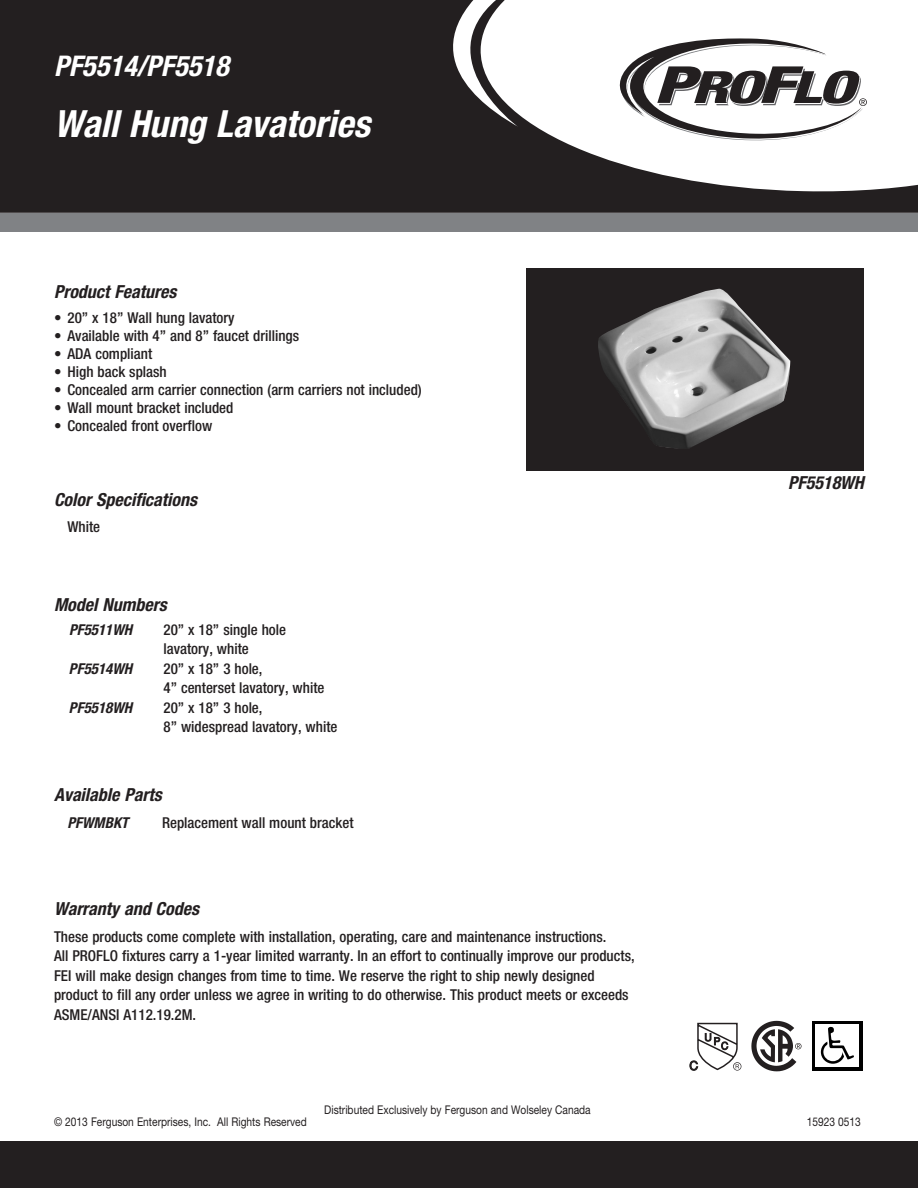
<style>
.page{position:relative;width:918px;height:1188px;background:#fff}
.page>*{position:absolute;margin:0;border:0;box-sizing:border-box;transform-origin:0 0}
.t1{font:italic 700 condensed 37.5px "Helvetica Neue";color:#fff}
.t2{font:italic 700 condensed 28.5px "Helvetica Neue";color:#fff}
.t3{font:italic 700 condensed 18px "Helvetica Neue";color:#231f20}
.PROFLO_COPY_ONE_SIDE{font:500 condensed 15px/19.5px "Helvetica Neue";color:#231f20}
.t4{font:italic 700 condensed 15px "Helvetica Neue";color:#231f20}
.ROC_BACK_BODY{font:12px "Helvetica Neue";color:#231f20;scale:.85 1}
</style>
<div class="page">
<svg style="left:0;top:0;width:918px;height:213px;fill:#231f20"></svg>
<div style="left:0;top:1142px;width:918px;height:46px;background:#231f20"></div>
<svg style="left:603px;top:38px;width:264px;height:103px"></svg>
<div style="left:0;top:213px;width:918px;height:19px;background:#808285"></div>
<div style="left:526px;top:269px;width:338px;height:202px;background:#231f20"></div>
<div style="left:812px;top:1021px;width:50px;height:49px;background:#000"></div>
<div style="left:816px;top:1024px;width:43px;height:43px;background:#fff"></div>
<svg style="left:821px;top:1040px;width:24px;height:24px"></svg>
<svg style="left:823px;top:1043px;width:19px;height:18px"></svg>
<svg style="left:827px;top:1026px;width:27px;height:34px"></svg>
<svg style="left:690px;top:1023px;width:51px;height:48px"></svg>
<svg style="left:751px;top:1021px;width:51px;height:50px"></svg>
<img style="left:598px;top:289px;width:192px;height:160px">
<p class="t2" style="left:54px;top:49px;width:176px">PF5514/PF5518</p>
<p class="t1" style="left:54px;top:101px;width:318px">Wall Hung Lavatories</p>
<p class="t3" style="left:54px;top:280px;width:124px">Product Features</p>
<p class="PROFLO_COPY_ONE_SIDE" style="left:54px;top:308px;width:182px">• 20” x 18” Wall hung lavatory</p>
<p class="PROFLO_COPY_ONE_SIDE" style="left:54px;top:326px;width:247px">• Available with 4” and 8” faucet drillings</p>
<p class="PROFLO_COPY_ONE_SIDE" style="left:54px;top:344px;width:100px">• ADA compliant</p>
<p class="PROFLO_COPY_ONE_SIDE" style="left:54px;top:362px;width:114px">• High back splash</p>
<p class="PROFLO_COPY_ONE_SIDE" style="left:54px;top:380px;width:369px">• Concealed arm carrier connection (arm carriers not included)</p>
<p class="PROFLO_COPY_ONE_SIDE" style="left:54px;top:398px;width:181px">• Wall mount bracket included</p>
<p class="PROFLO_COPY_ONE_SIDE" style="left:54px;top:416px;width:160px">• Concealed front overflow</p>
<p class="t3" style="left:54px;top:489px;width:145px">Color Specifications</p>
<p class="PROFLO_COPY_ONE_SIDE" style="left:68px;top:516px;width:34px">White</p>
<p class="t3" style="left:54px;top:594px;width:114px">Model Numbers</p>
<p class="t4" style="left:69px;top:620px;width:65px">PF5511WH</p>
<p class="PROFLO_COPY_ONE_SIDE" style="left:163px;top:620px;width:124px">20” x 18” single hole lavatory, white</p>
<p class="t4" style="left:69px;top:659px;width:65px">PF5514WH</p>
<p class="PROFLO_COPY_ONE_SIDE" style="left:163px;top:659px;width:163px">20” x 18” 3 hole,<br>4” centerset lavatory, white</p>
<p class="t4" style="left:69px;top:698px;width:65px">PF5518WH</p>
<p class="PROFLO_COPY_ONE_SIDE" style="left:163px;top:698px;width:176px">20” x 18” 3 hole,<br>8” widespread lavatory, white</p>
<p class="t3" style="left:54px;top:783px;width:109px">Available Parts</p>
<p class="t4" style="left:68px;top:813px;width:62px">PFWMBKT</p>
<p class="PROFLO_COPY_ONE_SIDE" style="left:162px;top:812px;width:193px">Replacement wall mount bracket</p>
<p class="t3" style="left:54px;top:897px;width:147px">Warranty and Codes</p>
<p class="PROFLO_COPY_ONE_SIDE" style="left:54px;top:926px;width:554px">These products come complete with installation, operating, care and maintenance instructions.</p>
<p class="PROFLO_COPY_ONE_SIDE" style="left:54px;top:946px;width:582px">All PROFLO fixtures carry a 1-year limited warranty. In an effort to continually improve our products,</p>
<p class="PROFLO_COPY_ONE_SIDE" style="left:54px;top:965px;width:542px">FEI will make design changes from time to time. We reserve the right to ship newly designed</p>
<p class="PROFLO_COPY_ONE_SIDE" style="left:54px;top:985px;width:576px">product to fill any order unless we agree in writing to do otherwise. This product meets or exceeds</p>
<p class="PROFLO_COPY_ONE_SIDE" style="left:54px;top:1004px;width:144px">ASME/ANSI A112.19.2M.</p>
<p class="t3" style="left:788px;top:471px;width:77px">PF5518WH</p>
<p class="ROC_BACK_BODY" style="left:324px;top:1103px;width:315px">Distributed Exclusively by Ferguson and Wolseley Canada</p>
<p class="ROC_BACK_BODY" style="left:54px;top:1115px;width:299px">© 2013 Ferguson Enterprises, Inc. All Rights Reserved</p>
<p class="ROC_BACK_BODY" style="left:807px;top:1115px;width:65px">15923 0513</p>
</div>
